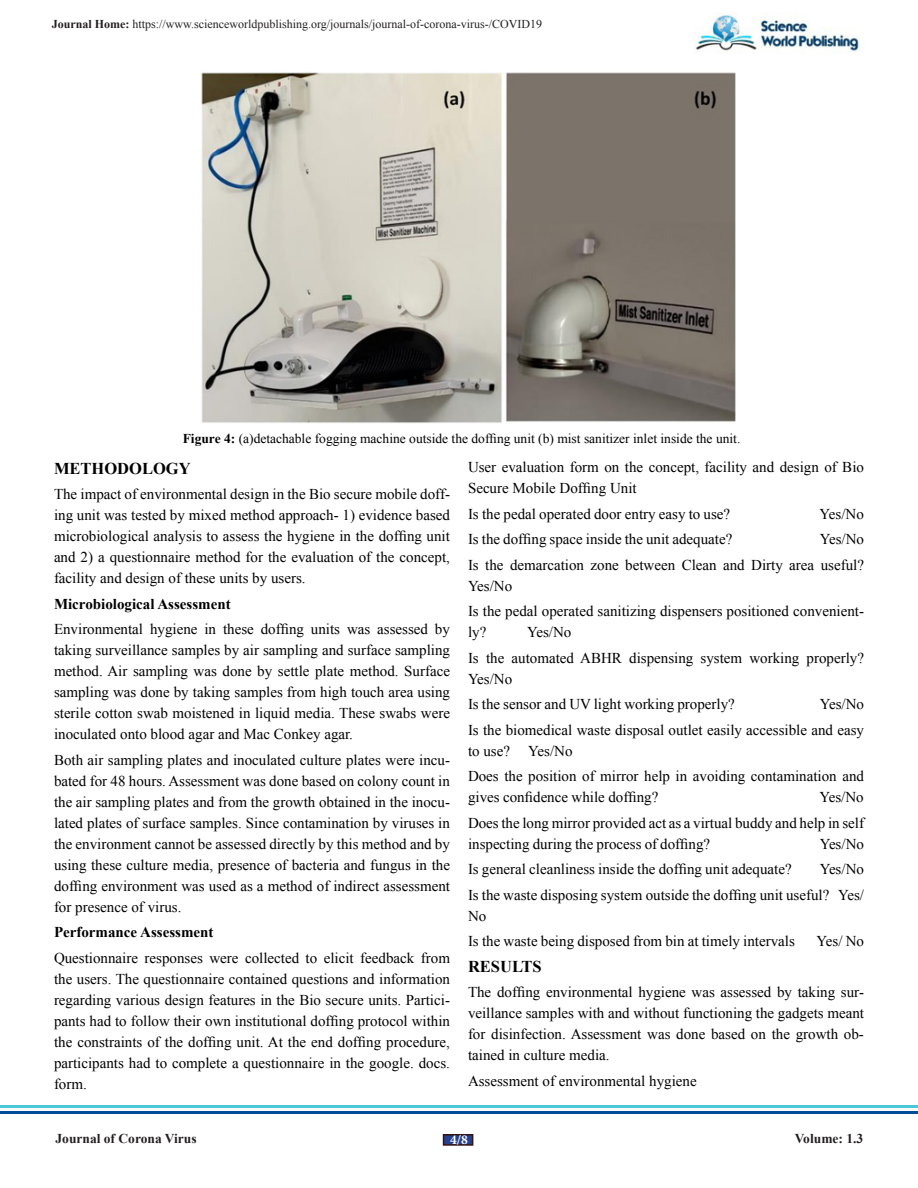
<style>
.page{position:relative;width:918px;height:1188px;background:#fff}
.page>*{position:absolute;margin:0;border:0;box-sizing:border-box;transform-origin:0 0}
.t1{font:700 16.5px "Times New Roman";color:#000}
.t2{font:15px/21px "Times New Roman";color:#000}
.t3{font:700 15px "Times New Roman";color:#000}
.t4{font:13.5px "Times New Roman";color:#000}
.t5{font:700 13.5px "Times New Roman";color:#231f20}
.t6{font:700 13.5px "Minion Pro";color:#fff}
.t7{font:12px "Times New Roman";color:#231f20}
.s1{font-weight:700}
</style>
<div class="page">
<div style="left:443px;top:1134px;width:30px;height:12px;background:#25408f;border:2px solid #331313"></div>
<hr style="left:0;top:1105px;width:918px;height:2px;background:#4ac8da">
<hr style="left:0;top:1111px;width:918px;height:2px;background:#004c99">
<img style="left:695px;top:13px;width:165px;height:41px">
<img style="left:201px;top:72px;width:534px;height:352px">
<p class="t7" style="left:52px;top:16px;width:492px"><span class="s1">Journal Home:</span> https://www.scienceworldpublishing.org/journals/journal-of-corona-virus-/COVID19</p>
<p class="t4" style="left:183px;top:430px;width:559px"><span class="s1">Figure 4:</span> (a)detachable fogging machine outside the doffing unit (b) mist sanitizer inlet inside the unit.</p>
<p class="t1" style="left:54px;top:457px;width:138px">METHODOLOGY</p>
<p class="t2" style="left:54px;top:484px;width:398px;text-align:justify">The impact of environmental design in the Bio secure mobile doff&shy;ing unit was tested by mixed method approach- 1) evidence based microbiological analysis to assess the hygiene in the doffing unit and 2) a questionnaire method for the evaluation of the concept, facility and design of these units by users.</p>
<p class="t3" style="left:54px;top:593px;width:178px">Microbiological Assessment</p>
<p class="t2" style="left:54px;top:619px;width:398px;text-align:justify">Environmental hygiene in these doffing units was assessed by taking surveillance samples by air sampling and surface sampling method. Air sampling was done by settle plate method. Surface sampling was done by taking samples from high touch area using sterile cotton swab moistened in liquid media. These swabs were inoculated onto blood agar and Mac Conkey agar.</p>
<p class="t2" style="left:54px;top:749px;width:398px;text-align:justify">Both air sampling plates and inoculated culture plates were incu&shy;bated for 48 hours. Assessment was done based on colony count in the air sampling plates and from the growth obtained in the inocu&shy;lated plates of surface samples. Since contamination by viruses in the environment cannot be assessed directly by this method and by using these culture media, presence of bacteria and fungus in the doffing environment was used as a method of indirect assessment for presence of virus.</p>
<p class="t3" style="left:54px;top:922px;width:161px">Performance Assessment</p>
<p class="t2" style="left:54px;top:947px;width:398px;text-align:justify">Questionnaire responses were collected to elicit feedback from the users. The questionnaire contained questions and information regarding various design features in the Bio secure units. Partici&shy;pants had to follow their own institutional doffing protocol within the constraints of the doffing unit. At the end doffing procedure, participants had to complete a questionnaire in the google. docs. form.</p>
<p class="t2" style="left:468px;top:456px;width:398px">User evaluation form on the concept, facility and design of Bio<br>Secure Mobile Doffing Unit</p>
<p class="t2" style="left:468px;top:503px;width:264px">Is the pedal operated door entry easy to use?</p>
<p class="t2" style="left:820px;top:503px;width:46px">Yes/No</p>
<p class="t2" style="left:468px;top:528px;width:266px">Is the doffing space inside the unit adequate?</p>
<p class="t2" style="left:468px;top:526px;width:398px;line-height:25.5px;text-align:right">Yes/No<br>Is the demarcation zone between Clean and Dirty area useful?</p>
<p class="t2" style="left:468px;top:573px;width:397px;line-height:25.5px">Yes/No<br>Is the pedal operated sanitizing dispensers positioned convenient-</p>
<p class="t2" style="left:468px;top:621px;width:20px">ly?</p>
<p class="t2" style="left:468px;top:619px;width:398px;line-height:25.5px;text-indent:59px">Yes/No<br>Is the automated ABHR dispensing system working properly?</p>
<p class="t2" style="left:468px;top:666px;width:268px;line-height:25.5px">Yes/No<br>Is the sensor and UV light working properly?</p>
<p class="t2" style="left:468px;top:691px;width:398px;line-height:25.5px;text-align:right">Yes/No<br>Is the biomedical waste disposal outlet easily accessible and easy</p>
<p class="t2" style="left:468px;top:738px;width:398px;line-height:25.5px">to use? Yes/No<br>Does the position of mirror help in avoiding contamination and</p>
<p class="t2" style="left:468px;top:786px;width:192px">gives confidence while doffing?</p>
<p class="t2" style="left:468px;top:784px;width:398px;line-height:25.5px;text-align:right">Yes/No<br>Does the long mirror provided act as a virtual buddy and help in self</p>
<p class="t2" style="left:468px;top:833px;width:244px">inspecting during the process of doffing?</p>
<p class="t2" style="left:820px;top:833px;width:46px">Yes/No</p>
<p class="t2" style="left:468px;top:858px;width:325px">Is general cleanliness inside the doffing unit adequate?</p>
<p class="t2" style="left:468px;top:856px;width:398px;line-height:25.5px;text-align:right">Yes/No<br>Is the waste disposing system outside the doffing unit useful? Yes/</p>
<p class="t2" style="left:468px;top:903px;width:328px;line-height:25.5px">No<br>Is the waste being disposed from bin at timely intervals</p>
<p class="t2" style="left:817px;top:930px;width:49px">Yes/ No</p>
<p class="t1" style="left:468px;top:955px;width:75px">RESULTS</p>
<p class="t2" style="left:468px;top:981px;width:398px;text-align:justify">The doffing environmental hygiene was assessed by taking sur&shy;veillance samples with and without functioning the gadgets meant for disinfection. Assessment was done based on the growth ob&shy;tained in culture media.</p>
<p class="t2" style="left:468px;top:1070px;width:230px">Assessment of environmental hygiene</p>
<p class="t5" style="left:56px;top:1129px;width:143px">Journal of Corona Virus</p>
<p class="t5" style="left:795px;top:1129px;width:70px">Volume: 1.3</p>
<p class="t6" style="left:450px;top:1130px;width:19px">4/8</p>
</div>
